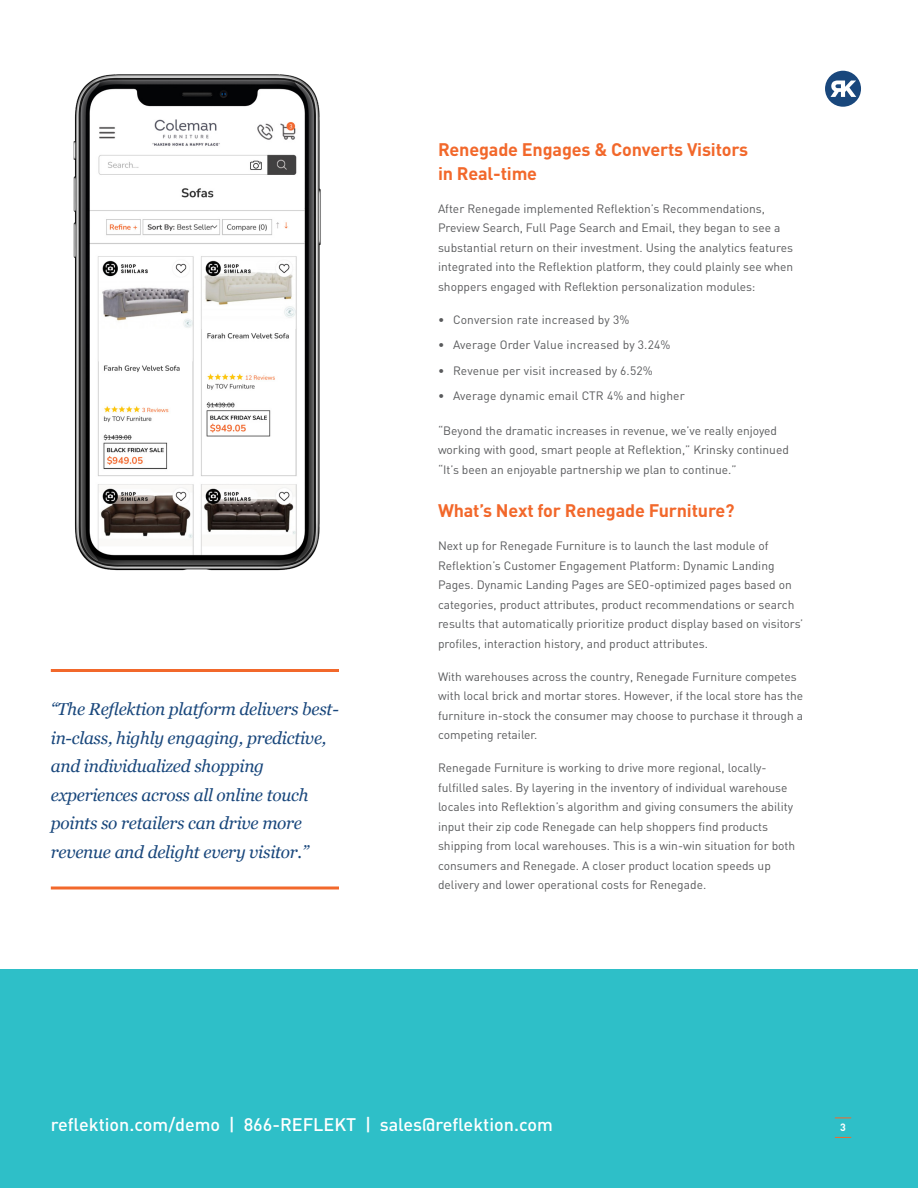
<style>
.page{position:relative;width:918px;height:1188px;background:#fff}
.page>*{position:absolute;margin:0;border:0;box-sizing:border-box;transform-origin:0 0}
.t1{font:700 18px/24px "DIN";letter-spacing:-.01em;color:#f2682b}
.t2{font:500 18px "DIN";color:#fff}
.t3{font:italic 17.25px/28.5px "Georgia";letter-spacing:-.015em;color:#19477c}
.t4{font:12px/19.5px "DIN";color:#595a5c}
.t5{font:700 10.5px "DIN";color:#fff}
</style>
<div class="page">
<hr style="left:51px;top:669px;width:288px;height:3px;background:#f2682b">
<svg style="left:51px;top:886px;width:288px;height:4px"></svg>
<div style="left:0;top:969px;width:918px;height:219px;background:#2ebfc8"></div>
<img style="left:73px;top:74px;width:248px;height:497px">
<svg style="left:835px;top:1118px;width:16px;height:1px"></svg>
<svg style="left:835px;top:1137px;width:16px;height:1px"></svg>
<svg style="left:825px;top:71px;width:36px;height:36px"></svg>
<h2 class="t3" style="left:51px;top:694px;width:289px">“The Reflektion platform delivers best&shy;in-class, highly engaging, predictive, and individualized shopping experiences across all online touch points so retailers can drive more revenue and delight every visitor.”</h2>
<h1 class="t1" style="left:438px;top:137px;width:312px">Renegade Engages &amp; Converts Visitors in Real-time</h1>
<p class="t4" style="left:438px;top:199px;width:357px">After Renegade implemented Reflektion’s Recommendations, Preview Search, Full Page Search and Email, they began to see a substantial return on their investment. Using the analytics features integrated into the Reflektion platform, they could plainly see when shoppers engaged with Reflektion personalization modules:</p>
<p class="t4" style="left:438px;top:310px;width:193px">• Conversion rate increased by 3%</p>
<p class="t4" style="left:438px;top:335px;width:234px">• Average Order Value increased by 3.24%</p>
<p class="t4" style="left:438px;top:361px;width:216px">• Revenue per visit increased by 6.52%</p>
<p class="t4" style="left:438px;top:386px;width:248px">• Average dynamic email CTR 4% and higher</p>
<p class="t4" style="left:438px;top:421px;width:352px">“Beyond the dramatic increases in revenue, we’ve really enjoyed working with good, smart people at Reflektion,” Krinsky continued “It’s been an enjoyable partnership we plan to continue.”</p>
<h1 class="t1" style="left:438px;top:498px;width:298px">What’s Next for Renegade Furniture?</h1>
<p class="t4" style="left:438px;top:536px;width:367px">Next up for Renegade Furniture is to launch the last module of Reflektion’s Customer Engagement Platform: Dynamic Landing Pages. Dynamic Landing Pages are SEO-optimized pages based on categories, product attributes, product recommendations or search results that automatically prioritize product display based on visitors’ profiles, interaction history, and product attributes.</p>
<p class="t4" style="left:438px;top:667px;width:367px">With warehouses across the country, Renegade Furniture competes with local brick and mortar stores. However, if the local store has the furniture in-stock the consumer may choose to purchase it through a competing retailer.</p>
<p class="t4" style="left:438px;top:758px;width:359px">Renegade Furniture is working to drive more regional, locally&shy;fulfilled sales. By layering in the inventory of individual warehouse locales into Reflektion’s algorithm and giving consumers the ability input their zip code Renegade can help shoppers find products shipping from local warehouses. This is a win-win situation for both consumers and Renegade. A closer product location speeds up delivery and lower operational costs for Renegade.</p>
<h1 class="t2" style="left:51px;top:1113px;width:504px">reflektion.com/demo | 866-REFLEKT | sales@reflektion.com</h1>
<p class="t5" style="left:840px;top:1121px;width:7px">3</p>
</div>
